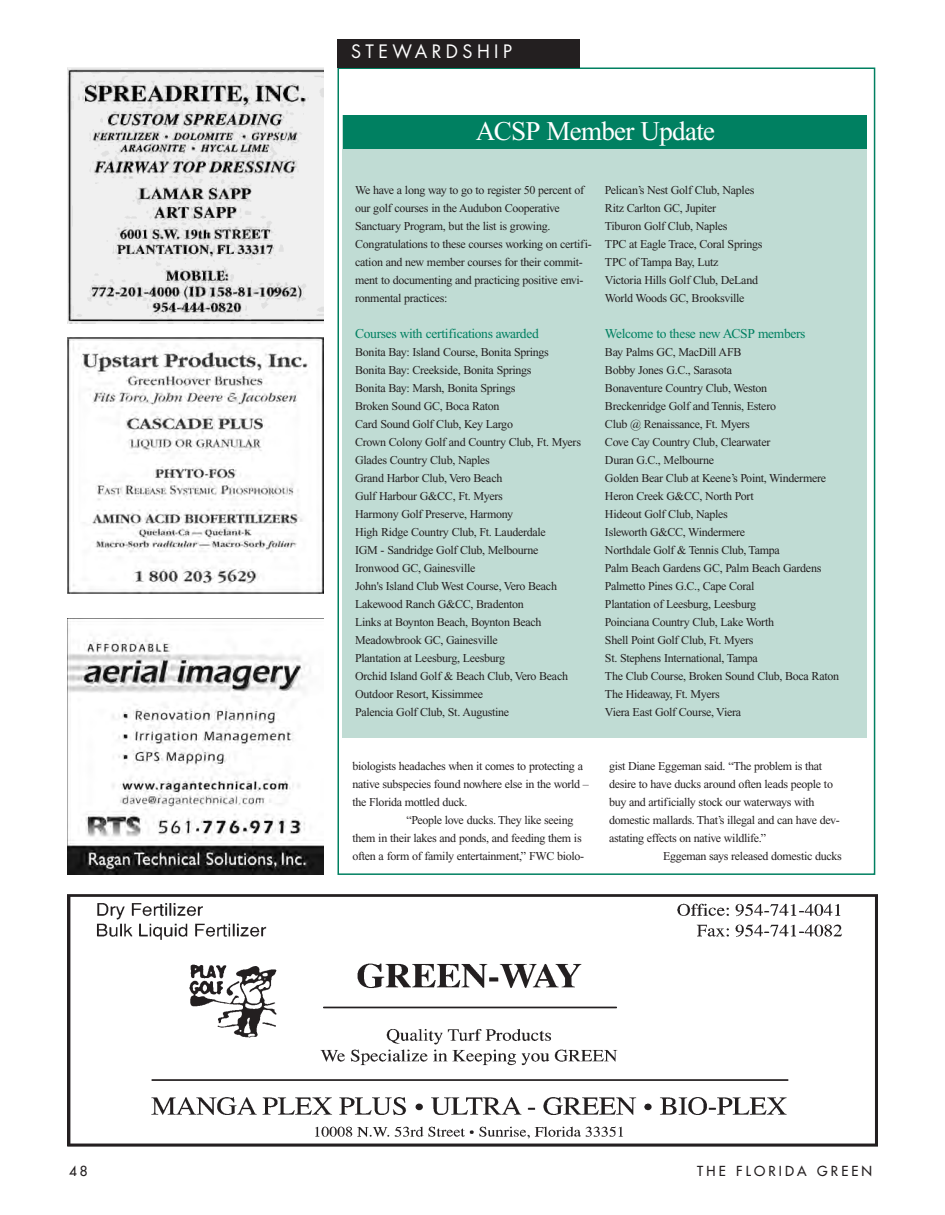
<style>
.page{position:relative;width:945px;height:1215px;background:#fff}
.page>*{position:absolute;margin:0;border:0;box-sizing:border-box;transform-origin:0 0}
.t1{font:27px "Times New Roman";letter-spacing:-.025em;color:#fff}
.t2{font:18px "Futura";letter-spacing:.245em;color:#fff}
.t3{font:13.5px "Times New Roman";letter-spacing:-.025em;color:#008061}
.t4{font:13.5px "Futura";letter-spacing:.23em;color:#231f20}
.t5{font:12px/18px "Times New Roman";letter-spacing:-.025em;color:#231f20}
</style>
<div class="page">
<div style="left:338px;top:39px;width:242px;height:29px;background:#231f20"></div>
<img style="left:68px;top:894px;width:809px;height:253px">
<img style="left:68px;top:68px;width:256px;height:256px">
<img style="left:68px;top:618px;width:256px;height:257px">
<img style="left:68px;top:338px;width:256px;height:256px">
<div style="left:342px;top:115px;width:525px;height:622px;background:#c0dcd4"></div>
<div style="left:343px;top:115px;width:524px;height:33px;background:#008061"></div>
<h2 class="t2" style="left:351px;top:43px;width:163px">STEWARDSHIP</h2>
<h1 class="t1" style="left:476px;top:121px;width:241px">ACSP Member Update</h1>
<p class="t5" style="left:355px;top:182px;width:238px">We have a long way to go to register 50 percent of our golf courses in the Audubon Cooperative Sanctuary Program, but the list is growing.<br>Congratulations to these courses working on certifi&shy;cation and new member courses for their commit&shy;ment to documenting and practicing positive envi&shy;ronmental practices:</p>
<p class="t3" style="left:355px;top:328px;width:185px">Courses with certifications awarded</p>
<p class="t5" style="left:355px;top:344px;width:227px">Bonita Bay: Island Course, Bonita Springs Bonita Bay: Creekside, Bonita Springs<br>Bonita Bay: Marsh, Bonita Springs<br>Broken Sound GC, Boca Raton<br>Card Sound Golf Club, Key Largo<br>Crown Colony Golf and Country Club, Ft. Myers Glades Country Club, Naples<br>Grand Harbor Club, Vero Beach<br>Gulf Harbour G&amp;CC, Ft. Myers<br>Harmony Golf Preserve, Harmony<br>High Ridge Country Club, Ft. Lauderdale<br>IGM - Sandridge Golf Club, Melbourne Ironwood GC, Gainesville<br>John's Island Club West Course, Vero Beach Lakewood Ranch G&amp;CC, Bradenton<br>Links at Boynton Beach, Boynton Beach Meadowbrook GC, Gainesville<br>Plantation at Leesburg, Leesburg<br>Orchid Island Golf &amp; Beach Club, Vero Beach Outdoor Resort, Kissimmee<br>Palencia Golf Club, St. Augustine</p>
<p class="t5" style="left:605px;top:182px;width:159px">Pelican’s Nest Golf Club, Naples<br>Ritz Carlton GC, Jupiter<br>Tiburon Golf Club, Naples<br>TPC at Eagle Trace, Coral Springs<br>TPC of Tampa Bay, Lutz<br>Victoria Hills Golf Club, DeLand<br>World Woods GC, Brooksville</p>
<p class="t3" style="left:605px;top:328px;width:202px">Welcome to these new ACSP members</p>
<p class="t5" style="left:605px;top:344px;width:236px">Bay Palms GC, MacDill AFB<br>Bobby Jones G.C., Sarasota<br>Bonaventure Country Club, Weston<br>Breckenridge Golf and Tennis, Estero<br>Club @ Renaissance, Ft. Myers<br>Cove Cay Country Club, Clearwater<br>Duran G.C., Melbourne<br>Golden Bear Club at Keene’s Point, Windermere<br>Heron Creek G&amp;CC, North Port<br>Hideout Golf Club, Naples<br>Isleworth G&amp;CC, Windermere<br>Northdale Golf &amp; Tennis Club, Tampa<br>Palm Beach Gardens GC, Palm Beach Gardens<br>Palmetto Pines G.C., Cape Coral<br>Plantation of Leesburg, Leesburg<br>Poinciana Country Club, Lake Worth<br>Shell Point Golf Club, Ft. Myers<br>St. Stephens International, Tampa<br>The Club Course, Broken Sound Club, Boca Raton<br>The Hideaway, Ft. Myers<br>Viera East Golf Course, Viera</p>
<p class="t5" style="left:352px;top:758px;width:232px">biologists headaches when it comes to protecting a</p>
<p class="t5" style="left:352px;top:776px;width:238px">native subspecies found nowhere else in the world –</p>
<p class="t5" style="left:352px;top:794px;width:117px">the Florida mottled duck.</p>
<p class="t5" style="left:406px;top:812px;width:168px">“People love ducks. They like seeing</p>
<p class="t5" style="left:352px;top:830px;width:231px">them in their lakes and ponds, and feeding them is</p>
<p class="t5" style="left:352px;top:848px;width:233px">often a form of family entertainment,” FWC biolo-</p>
<p class="t5" style="left:609px;top:758px;width:215px">gist Diane Eggeman said. “The problem is that</p>
<p class="t5" style="left:609px;top:776px;width:226px">desire to have ducks around often leads people to</p>
<p class="t5" style="left:609px;top:794px;width:207px">buy and artificially stock our waterways with</p>
<p class="t5" style="left:609px;top:812px;width:232px">domestic mallards. That’s illegal and can have dev-</p>
<p class="t5" style="left:609px;top:830px;width:159px">astating effects on native wildlife.”</p>
<p class="t5" style="left:663px;top:848px;width:180px">Eggeman says released domestic ducks</p>
<p class="t4" style="left:69px;top:1164px;width:20px">48</p>
<p class="t4" style="left:697px;top:1164px;width:177px">THE FLORIDA GREEN</p>
</div>
